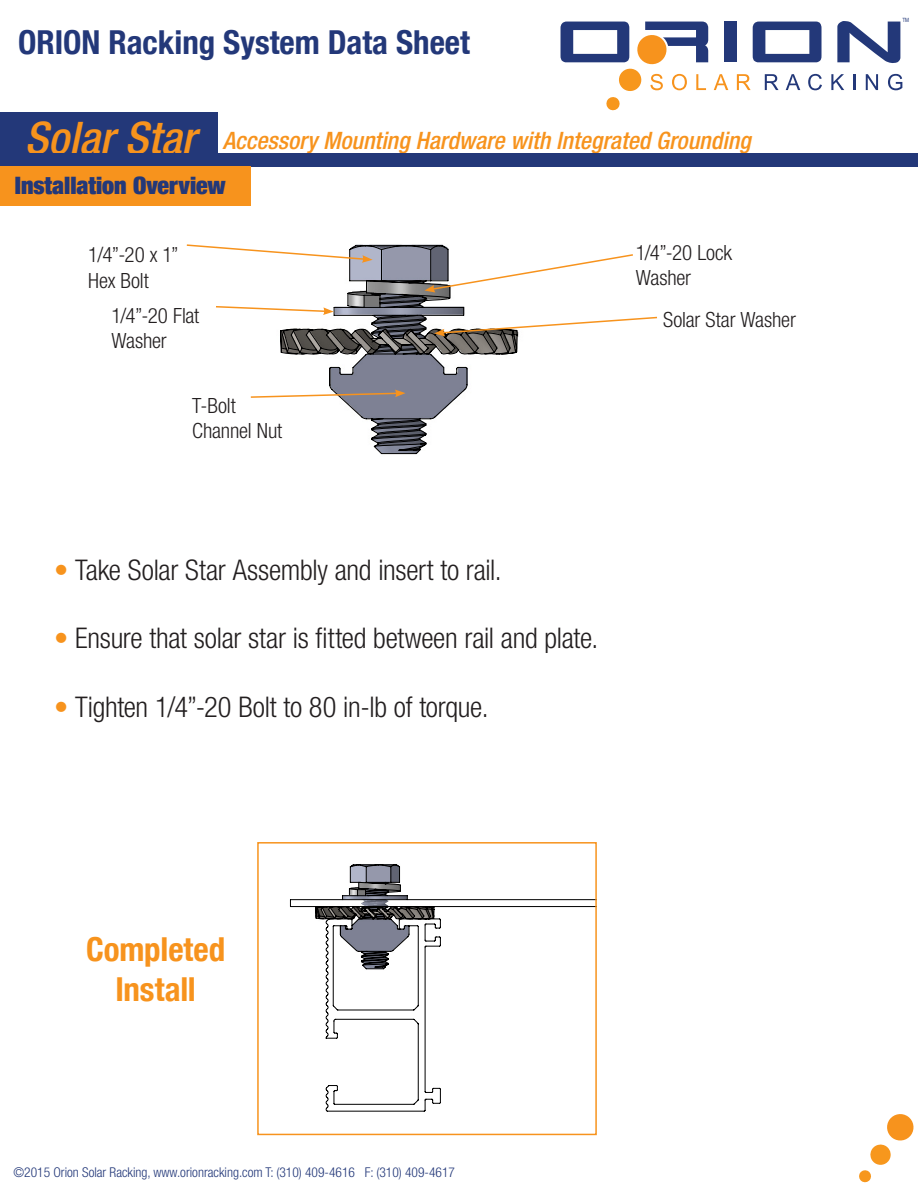
<style>
.page{position:relative;width:918px;height:1188px;background:#fff}
.page>*{position:absolute;margin:0;border:0;box-sizing:border-box;transform-origin:0 0}
.t1{font:700 condensed 33px "Helvetica Neue LT Com";color:#233879}
.t2{font:700 condensed 33px "Helvetica Neue LT Com";letter-spacing:-.005em;color:#f7931d}
.t3{font:300 condensed 28.5px "Helvetica Neue LT Com";letter-spacing:-.01em;color:#231f20}
.t4{font:italic 500 condensed 24px/45.2px "Helvetica Neue LT Com";color:#f7931d}
.t5{font:300 condensed 21px/25.2px "Helvetica Neue LT Com";letter-spacing:-.01em;color:#231f20}
.t6{font:300 condensed 13.5px "Helvetica Neue LT Com";color:#233879}
.t7{font:5.7px "Arial Narrow";color:#233879}
.s1{font-size:45px}
.s2{font-weight:900;font-style:normal;color:#233879}
.s3{color:#f7931d}
</style>
<div class="page">
<div style="left:0;top:112px;width:217px;height:54px;background:#233879"></div>
<svg style="left:859px;top:1114px;width:55px;height:69px"></svg>
<div style="left:724px;top:22px;width:13px;height:40px;background:#233879"></div>
<svg style="left:753px;top:22px;width:69px;height:40px"></svg>
<svg style="left:837px;top:21px;width:63px;height:42px"></svg>
<svg style="left:561px;top:22px;width:147px;height:89px"></svg>
<svg style="left:714px;top:74px;width:14px;height:16px"></svg>
<svg style="left:737px;top:74px;width:14px;height:16px"></svg>
<svg style="left:765px;top:74px;width:14px;height:16px"></svg>
<svg style="left:786px;top:74px;width:14px;height:16px"></svg>
<svg style="left:808px;top:74px;width:14px;height:16px"></svg>
<svg style="left:831px;top:74px;width:13px;height:16px"></svg>
<svg style="left:853px;top:74px;width:2px;height:16px"></svg>
<svg style="left:866px;top:74px;width:12px;height:16px"></svg>
<svg style="left:888px;top:74px;width:14px;height:16px"></svg>
<div style="left:25px;top:153px;width:893px;height:13px;background:#233879"></div>
<svg style="left:280px;top:245px;width:238px;height:210px"></svg>
<div style="left:0;top:166px;width:251px;height:40px;background:#f7931d"></div>
<svg style="left:250px;top:390px;width:156px;height:9px"></svg>
<svg style="left:216px;top:305px;width:118px;height:10px"></svg>
<svg style="left:186px;top:244px;width:187px;height:19px"></svg>
<svg style="left:424px;top:253px;width:209px;height:40px"></svg>
<svg style="left:290px;top:864px;width:304px;height:248px"></svg>
<div style="left:257px;top:842px;width:340px;height:293px;border:2px solid #f7931d"></div>
<svg style="left:434px;top:316px;width:223px;height:20px"></svg>
<p class="t1" style="left:18px;top:22px;width:454px">ORION Racking System Data Sheet</p>
<p class="t4" style="left:15px;top:118px;width:737px;text-indent:10px"><span class="s1">Solar Star</span> Accessory Mounting Hardware with Integrated Grounding<br><span class="s2">Installation Overview</span></p>
<p class="t5" style="left:88px;top:242px;width:92px">1/4”-20 x 1”<br>Hex Bolt</p>
<p class="t5" style="left:636px;top:240px;width:98px">1/4”-20 Lock<br>Washer</p>
<p class="t5" style="left:111px;top:302px;width:89px">1/4”-20 Flat</p>
<p class="t5" style="left:111px;top:328px;width:57px">Washer</p>
<p class="t5" style="left:192px;top:393px;width:92px">T-Bolt<br>Channel Nut</p>
<p class="t3" style="left:54px;top:554px;width:449px"><span class="s3">•</span> Take Solar Star Assembly and insert to rail.</p>
<p class="t3" style="left:54px;top:622px;width:546px"><span class="s3">•</span> Ensure that solar star is fitted between rail and plate.</p>
<p class="t3" style="left:54px;top:690px;width:436px"><span class="s3">•</span> Tighten 1/4”-20 Bolt to 80 in-lb of torque.</p>
<p class="t5" style="left:663px;top:307px;width:134px">Solar Star Washer</p>
<p class="t2" style="left:86px;top:930px;width:141px">Completed</p>
<p class="t2" style="left:115px;top:969px;width:82px">Install</p>
<p class="t6" style="left:14px;top:1165px;width:443px">©2015 Orion Solar Racking, www.orionracking.com T: (310) 409-4616 F: (310) 409-4617</p>
<p class="t7" style="left:902px;top:15px;width:8px">TM</p>
</div>
